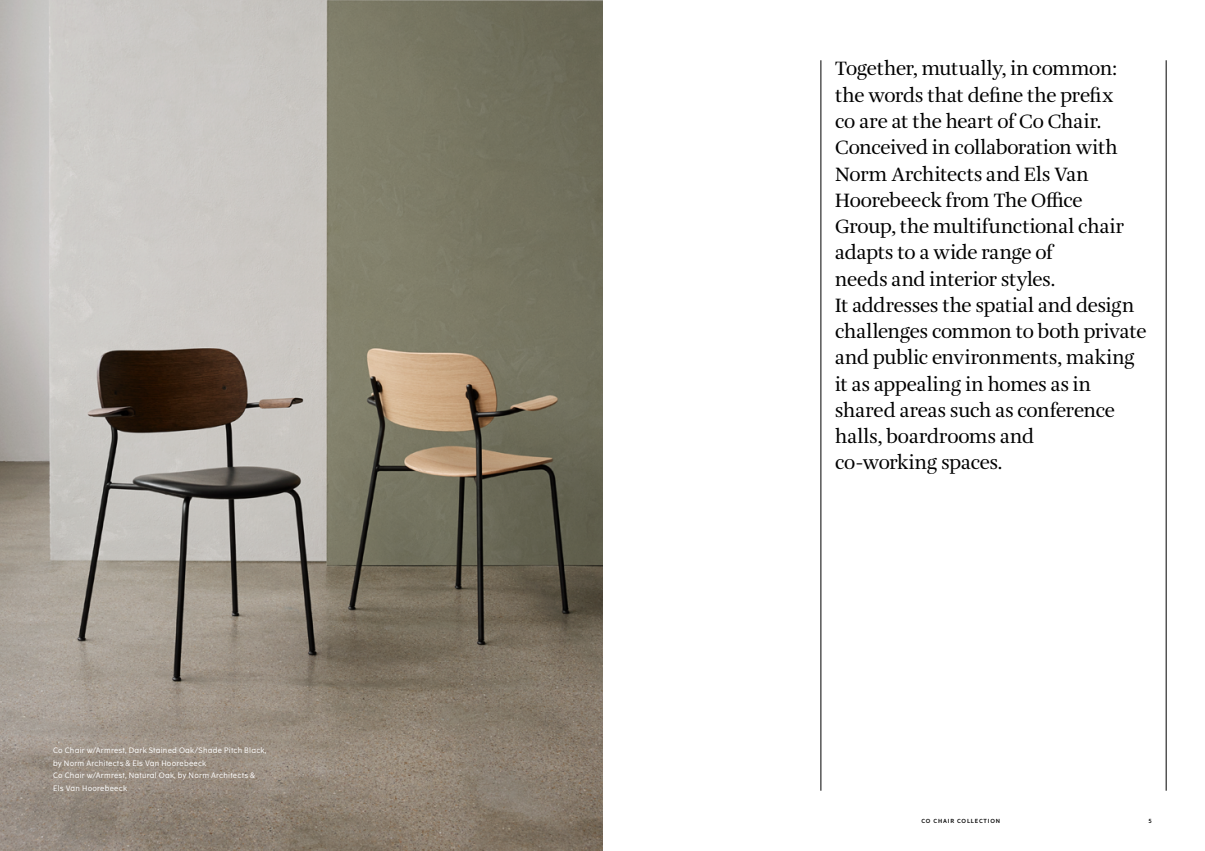
<style>
.page{position:relative;width:1205px;height:851px;background:#fff}
.page>*{position:absolute;margin:0;border:0;box-sizing:border-box;transform-origin:0 0}
.t1{font:20px/26.2px "Amalia Pro";letter-spacing:-.005em;color:#000}
.t2{font:7.5px/12.5px "The Wave";letter-spacing:.035em;color:#fff}
.t3{font:600 5.62px "The Wave";letter-spacing:.15em;color:#000}
</style>
<div class="page">
<img style="left:0;top:0;width:603px;height:850px">
<hr style="left:820px;top:60px;width:1px;height:730px;background:#000">
<hr style="left:1166px;top:60px;width:1px;height:730px;background:#000">
<p class="t2" style="left:53px;top:744px;width:215px">Co Chair w/Armrest, Dark Stained Oak/Shade Pitch Black, by Norm Architects &amp; Els Van Hoorebeeck<br>Co Chair w/Armrest, Natural Oak, by Norm Architects &amp; Els Van Hoorebeeck</p>
<p class="t1" style="left:835px;top:56px;width:313px">Together, mutually, in common: the words that define the prefix<br>co are at the heart of Co Chair.<br>Conceived in collaboration with<br>Norm Architects and Els Van<br>Hoorebeeck from The Office<br>Group, the multifunctional chair adapts to a wide range of<br>needs and interior styles.<br>It addresses the spatial and design challenges common to both private and public environments, making it as appealing in homes as in shared areas such as conference halls, boardrooms and<br>co-working spaces.</p>
<p class="t3" style="left:921px;top:817px;width:80px">CO CHAIR COLLECTION</p>
<p class="t3" style="left:1148px;top:817px;width:5px">5</p>
</div>
